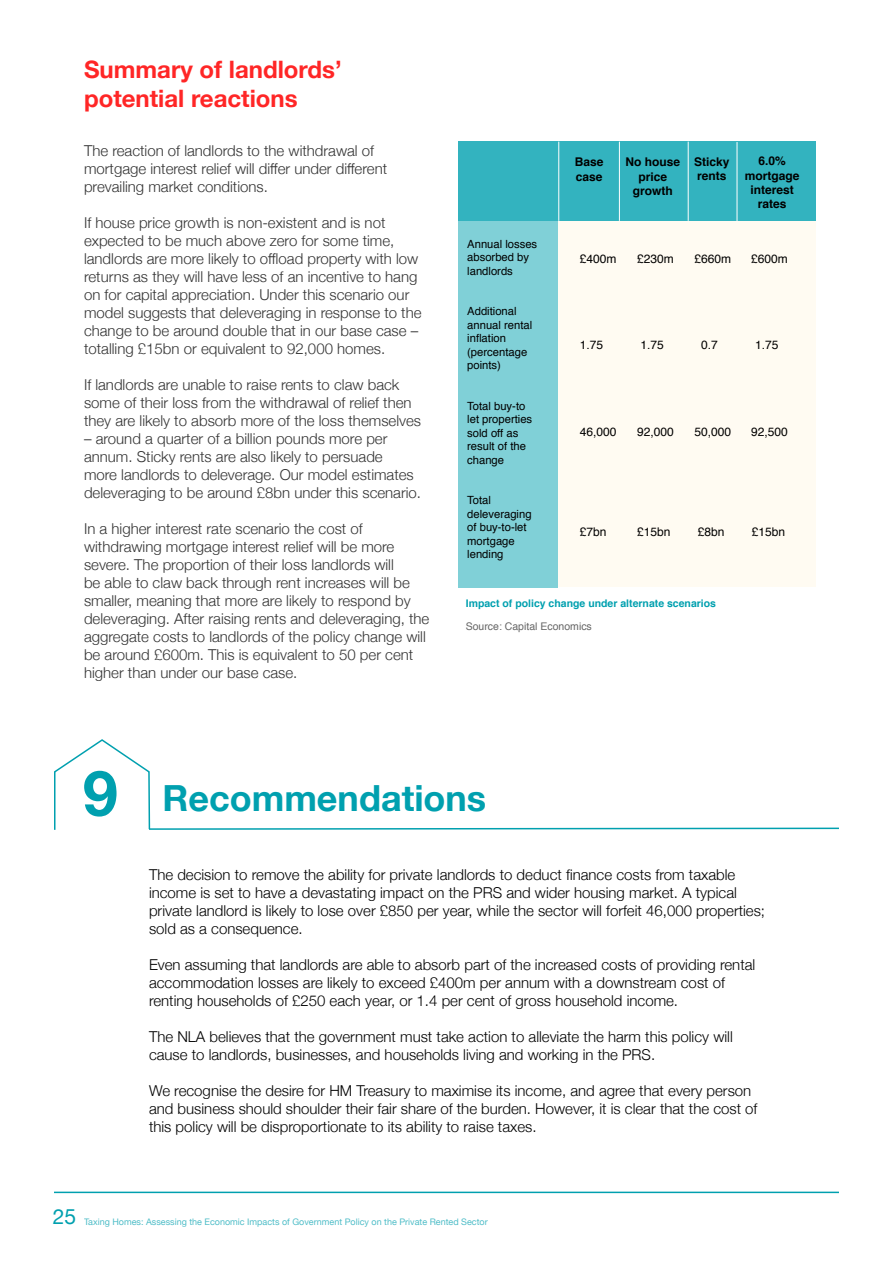
<style>
.page{position:relative;width:893px;height:1263px;background:#fff}
.page>*{position:absolute;margin:0;border:0;box-sizing:border-box;transform-origin:0 0}
.t1{font:700 36px "Helvetica Neue";color:#00a0af}
.t2{font:700 24px/28.8px "Helvetica Neue";color:#ff2626}
.t3{font:21px "Helvetica Neue";color:#00a0af}
.t4{font:300 15px/18px "Helvetica Neue";color:#333}
.t5{font:300 15px/18px "Helvetica Neue";color:#000}
.t6{font:12px "Helvetica";color:#000}
.t7{font:700 12px/14.4px "Helvetica";color:#000}
.t8{font:11.25px/13.5px "Helvetica";color:#000}
.t9{font:700 10.5px "Helvetica";color:#00a0af}
.t10{font:10.5px "Helvetica";color:#666}
.t11{font:9px "Helvetica Neue";color:#00a0af}
.s1{font-size:63px}
</style>
<div class="page">
<hr style="left:54px;top:1191px;width:785px;height:2px;background:#00a0af">
<div style="left:458px;top:142px;width:358px;height:445px;background:#fffbf2"></div>
<svg style="left:54px;top:739px;width:785px;height:91px"></svg>
<div style="left:458px;top:221px;width:100px;height:366px;background:#80d0d7"></div>
<div style="left:458px;top:142px;width:358px;height:79px;background:#33b3bf"></div>
<hr style="left:619px;top:142px;width:1px;height:79px;background:#fff">
<hr style="left:688px;top:142px;width:1px;height:79px;background:#fff">
<hr style="left:737px;top:142px;width:1px;height:79px;background:#fff">
<hr style="left:558px;top:142px;width:1px;height:79px;background:#fff">
<h2 class="t2" style="left:84px;top:56px;width:259px">Summary of landlords’ potential reactions</h2>
<p class="t4" style="left:84px;top:141px;width:305px">The reaction of landlords to the withdrawal of mortgage interest relief will differ under different prevailing market conditions.</p>
<p class="t4" style="left:84px;top:213px;width:339px">If house price growth is non-existent and is not expected to be much above zero for some time, landlords are more likely to offload property with low returns as they will have less of an incentive to hang on for capital appreciation. Under this scenario our model suggests that deleveraging in response to the change to be around double that in our base case – totalling £15bn or equivalent to 92,000 homes.</p>
<p class="t4" style="left:84px;top:375px;width:339px">If landlords are unable to raise rents to claw back some of their loss from the withdrawal of relief then they are likely to absorb more of the loss themselves</p>
<p class="t4" style="left:84px;top:429px;width:339px">– around a quarter of a billion pounds more per annum. Sticky rents are also likely to persuade<br>more landlords to deleverage. Our model estimates deleveraging to be around £8bn under this scenario.</p>
<p class="t4" style="left:84px;top:519px;width:347px">In a higher interest rate scenario the cost of withdrawing mortgage interest relief will be more severe. The proportion of their loss landlords will<br>be able to claw back through rent increases will be smaller, meaning that more are likely to respond by deleveraging. After raising rents and deleveraging, the aggregate costs to landlords of the policy change will be around £600m. This is equivalent to 50 per cent higher than under our base case.</p>
<p class="t8" style="left:467px;top:237px;width:72px">Annual losses absorbed by landlords</p>
<p class="t8" style="left:467px;top:305px;width:67px">Additional annual rental inflation (percentage points)</p>
<p class="t8" style="left:467px;top:399px;width:67px">Total buy-to let properties sold off as result of the change</p>
<p class="t8" style="left:467px;top:494px;width:66px">Total deleveraging of buy-to-let mortgage lending</p>
<p class="t7" style="left:575px;top:155px;width:30px">Base case</p>
<p class="t7" style="left:625px;top:155px;width:56px;text-align:center">No house price growth</p>
<p class="t7" style="left:694px;top:154px;width:37px">Sticky rents</p>
<p class="t7" style="left:745px;top:154px;width:56px;text-align:center">6.0% mortgage interest rates</p>
<p class="t6" style="left:580px;top:249px;width:38px">£400m</p>
<p class="t6" style="left:637px;top:249px;width:38px">£230m</p>
<p class="t6" style="left:694px;top:249px;width:38px">£660m</p>
<p class="t6" style="left:751px;top:249px;width:38px">£600m</p>
<p class="t6" style="left:580px;top:336px;width:25px">1.75</p>
<p class="t6" style="left:640px;top:336px;width:25px">1.75</p>
<p class="t6" style="left:701px;top:336px;width:18px">0.7</p>
<p class="t6" style="left:755px;top:336px;width:25px">1.75</p>
<p class="t6" style="left:580px;top:422px;width:38px">46,000</p>
<p class="t6" style="left:637px;top:422px;width:38px">92,000</p>
<p class="t6" style="left:694px;top:422px;width:38px">50,000</p>
<p class="t6" style="left:751px;top:422px;width:38px">92,500</p>
<p class="t6" style="left:580px;top:523px;width:28px">£7bn</p>
<p class="t6" style="left:637px;top:523px;width:35px">£15bn</p>
<p class="t6" style="left:698px;top:523px;width:28px">£8bn</p>
<p class="t6" style="left:752px;top:523px;width:35px">£15bn</p>
<p class="t9" style="left:466px;top:595px;width:252px">Impact of policy change under alternate scenarios</p>
<p class="t10" style="left:466px;top:618px;width:128px">Source: Capital Economics</p>
<h1 class="t1" style="left:83px;top:770px;width:405px"><span class="s1">9</span> Recommendations</h1>
<p class="t5" style="left:149px;top:865px;width:618px">The decision to remove the ability for private landlords to deduct finance costs from taxable income is set to have a devastating impact on the PRS and wider housing market. A typical private landlord is likely to lose over £850 per year, while the sector will forfeit 46,000 properties; sold as a consequence.</p>
<p class="t5" style="left:149px;top:955px;width:608px">Even assuming that landlords are able to absorb part of the increased costs of providing rental accommodation losses are likely to exceed £400m per annum with a downstream cost of renting households of £250 each year, or 1.4 per cent of gross household income.</p>
<p class="t5" style="left:149px;top:1027px;width:585px">The NLA believes that the government must take action to alleviate the harm this policy will cause to landlords, businesses, and households living and working in the PRS.</p>
<p class="t5" style="left:149px;top:1081px;width:610px">We recognise the desire for HM Treasury to maximise its income, and agree that every person and business should shoulder their fair share of the burden. However, it is clear that the cost of this policy will be disproportionate to its ability to raise taxes.</p>
<h3 class="t3" style="left:53px;top:1201px;width:25px">25</h3>
<p class="t11" style="left:84px;top:1215px;width:405px">Taxing Homes: Assessing the Economic Impacts of Government Policy on the Private Rented Sector</p>
</div>
